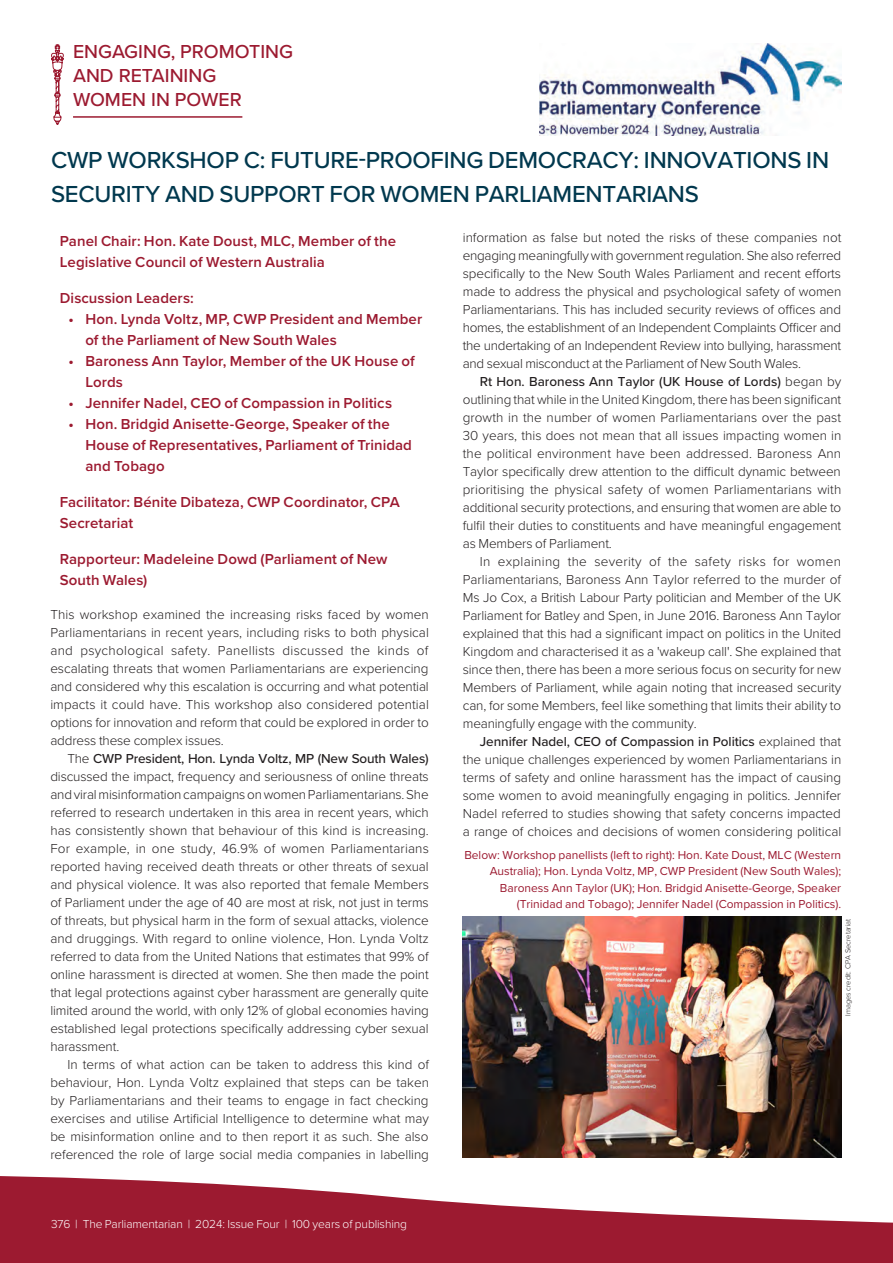
<style>
.page{position:relative;width:893px;height:1263px;background:#fff}
.page>*{position:absolute;margin:0;border:0;box-sizing:border-box;transform-origin:0 0}
.Crosshead_1{font:500 24px/34.5px "Proxima Nova";letter-spacing:-.01em;color:#00384e}
.title_1_copy{font:500 19.5px/24px "Proxima Nova";color:#9c1a30}
.Author_name_and_title{font:600 15px/21px "Proxima Nova";letter-spacing:.005em;color:#9c1a30}
.Crosshead_1-2{font:300 13.5px/18px "Proxima Nova";letter-spacing:-.01em;color:#231f20;text-align:justify}
.Crosshead_1-3{font:12px/16.5px "Proxima Nova";color:#9c1a30;text-align:right}
.t1{font:300 12px "Proxima Nova";letter-spacing:-.01em;color:#fff}
.Crosshead_1-4{font:300 7.5px "Proxima Nova";color:#231f20}
.s1{font-weight:500}
</style>
<div class="page">
<svg style="left:0;top:1176px;width:893px;height:87px;fill:#9c1a30"></svg>
<hr style="left:73px;top:116px;width:169px;height:2px;background:#9c1a30">
<svg style="left:51px;top:45px;width:13px;height:79px"></svg>
<img style="left:540px;top:43px;width:301px;height:92px">
<img style="left:463px;top:916px;width:378px;height:241px">
<p class="title_1_copy" style="left:73px;top:39px;width:222px">ENGAGING, PROMOTING<br>AND RETAINING<br>WOMEN IN POWER</p>
<p class="Crosshead_1" style="left:51px;top:142px;width:780px">CWP WORKSHOP C: FUTURE-PROOFING DEMOCRACY: INNOVATIONS IN<br>SECURITY AND SUPPORT FOR WOMEN PARLIAMENTARIANS</p>
<p class="Author_name_and_title" style="left:60px;top:230px;width:338px">Panel Chair: Hon. Kate Doust, MLC, Member of the<br>Legislative Council of Western Australia</p>
<p class="Author_name_and_title" style="left:60px;top:287px;width:135px">Discussion Leaders:</p>
<p class="Author_name_and_title" style="left:85px;top:308px;width:338px;text-indent:-17px">• Hon. Lynda Voltz, MP, CWP President and Member of the Parliament of New South Wales</p>
<p class="Author_name_and_title" style="left:85px;top:350px;width:331px;text-indent:-17px">• Baroness Ann Taylor, Member of the UK House of<br>Lords</p>
<p class="Author_name_and_title" style="left:68px;top:392px;width:325px">• Jennifer Nadel, CEO of Compassion in Politics</p>
<p class="Author_name_and_title" style="left:85px;top:413px;width:328px;text-indent:-17px">• Hon. Bridgid Anisette-George, Speaker of the<br>House of Representatives, Parliament of Trinidad and Tobago</p>
<p class="Author_name_and_title" style="left:60px;top:491px;width:341px">Facilitator: Bénite Dibateza, CWP Coordinator, CPA<br>Secretariat</p>
<p class="Author_name_and_title" style="left:60px;top:548px;width:329px">Rapporteur: Madeleine Dowd (Parliament of New<br>South Wales)</p>
<p class="Crosshead_1-2" style="left:50px;top:604px;width:380px">This workshop examined the increasing risks faced by women Parliamentarians in recent years, including risks to both physical and psychological safety. Panellists discussed the kinds of escalating threats that women Parliamentarians are experiencing and considered why this escalation is occurring and what potential impacts it could have. This workshop also considered potential options for innovation and reform that could be explored in order to address these complex issues.</p>
<p class="Crosshead_1-2" style="left:50px;top:748px;width:380px;text-indent:17px">The <span class="s1">CWP President, Hon. Lynda Voltz, MP (New South Wales) </span>discussed the impact, frequency and seriousness of online threats and viral misinformation campaigns on women Parliamentarians. She referred to research undertaken in this area in recent years, which has consistently shown that behaviour of this kind is increasing.<br>For example, in one study, 46.9% of women Parliamentarians reported having received death threats or other threats of sexual and physical violence. It was also reported that female Members of Parliament under the age of 40 are most at risk, not just in terms of threats, but physical harm in the form of sexual attacks, violence and druggings. With regard to online violence, Hon. Lynda Voltz referred to data from the United Nations that estimates that 99% of online harassment is directed at women. She then made the point that legal protections against cyber harassment are generally quite limited around the world, with only 12% of global economies having established legal protections specifically addressing cyber sexual harassment.</p>
<p class="Crosshead_1-2" style="left:50px;top:1054px;width:380px;text-indent:17px">In terms of what action can be taken to address this kind of behaviour, Hon. Lynda Voltz explained that steps can be taken by Parliamentarians and their teams to engage in fact checking exercises and utilise Artificial Intelligence to determine what may be misinformation online and to then report it as such. She also referenced the role of large social media companies in labelling</p>
<p class="t1" style="left:51px;top:1215px;width:357px">376 | The Parliamentarian | 2024: Issue Four | 100 years of publishing</p>
<p class="Crosshead_1-2" style="left:463px;top:228px;width:380px">information as false but noted the risks of these companies not engaging meaningfully with government regulation. She also referred specifically to the New South Wales Parliament and recent efforts made to address the physical and psychological safety of women Parliamentarians. This has included security reviews of offices and homes, the establishment of an Independent Complaints Officer and the undertaking of an Independent Review into bullying, harassment and sexual misconduct at the Parliament of New South Wales.</p>
<p class="Crosshead_1-2" style="left:463px;top:372px;width:380px;text-indent:17px"><span class="s1">Rt Hon. Baroness Ann Taylor (UK House of Lords)</span> began by outlining that while in the United Kingdom, there has been significant growth in the number of women Parliamentarians over the past 30 years, this does not mean that all issues impacting women in the political environment have been addressed. Baroness Ann Taylor specifically drew attention to the difficult dynamic between prioritising the physical safety of women Parliamentarians with additional security protections, and ensuring that women are able to fulfil their duties to constituents and have meaningful engagement as Members of Parliament.</p>
<p class="Crosshead_1-2" style="left:463px;top:552px;width:380px;text-indent:17px">In explaining the severity of the safety risks for women Parliamentarians, Baroness Ann Taylor referred to the murder of Ms Jo Cox, a British Labour Party politician and Member of the UK Parliament for Batley and Spen, in June 2016. Baroness Ann Taylor explained that this had a significant impact on politics in the United Kingdom and characterised it as a 'wakeup call'. She explained that since then, there has been a more serious focus on security for new Members of Parliament, while again noting that increased security can, for some Members, feel like something that limits their ability to meaningfully engage with the community.</p>
<p class="Crosshead_1-2" style="left:463px;top:732px;width:380px;text-indent:17px"><span class="s1">Jennifer Nadel, CEO of Compassion in Politics</span> explained that the unique challenges experienced by women Parliamentarians in terms of safety and online harassment has the impact of causing some women to avoid meaningfully engaging in politics. Jennifer Nadel referred to studies showing that safety concerns impacted a range of choices and decisions of women considering political</p>
<p class="Crosshead_1-3" style="left:464px;top:846px;width:378px">Below: Workshop panellists (left to right): Hon. Kate Doust, MLC (Western Australia); Hon. Lynda Voltz, MP, CWP President (New South Wales); Baroness Ann Taylor (UK); Hon. Bridgid Anisette-George, Speaker (Trinidad and Tobago); Jennifer Nadel (Compassion in Politics).</p>
<p class="Crosshead_1-4" style="left:842px;top:1016px;width:99px;rotate:-90deg">Images credit: CPA Secretariat</p>
</div>
